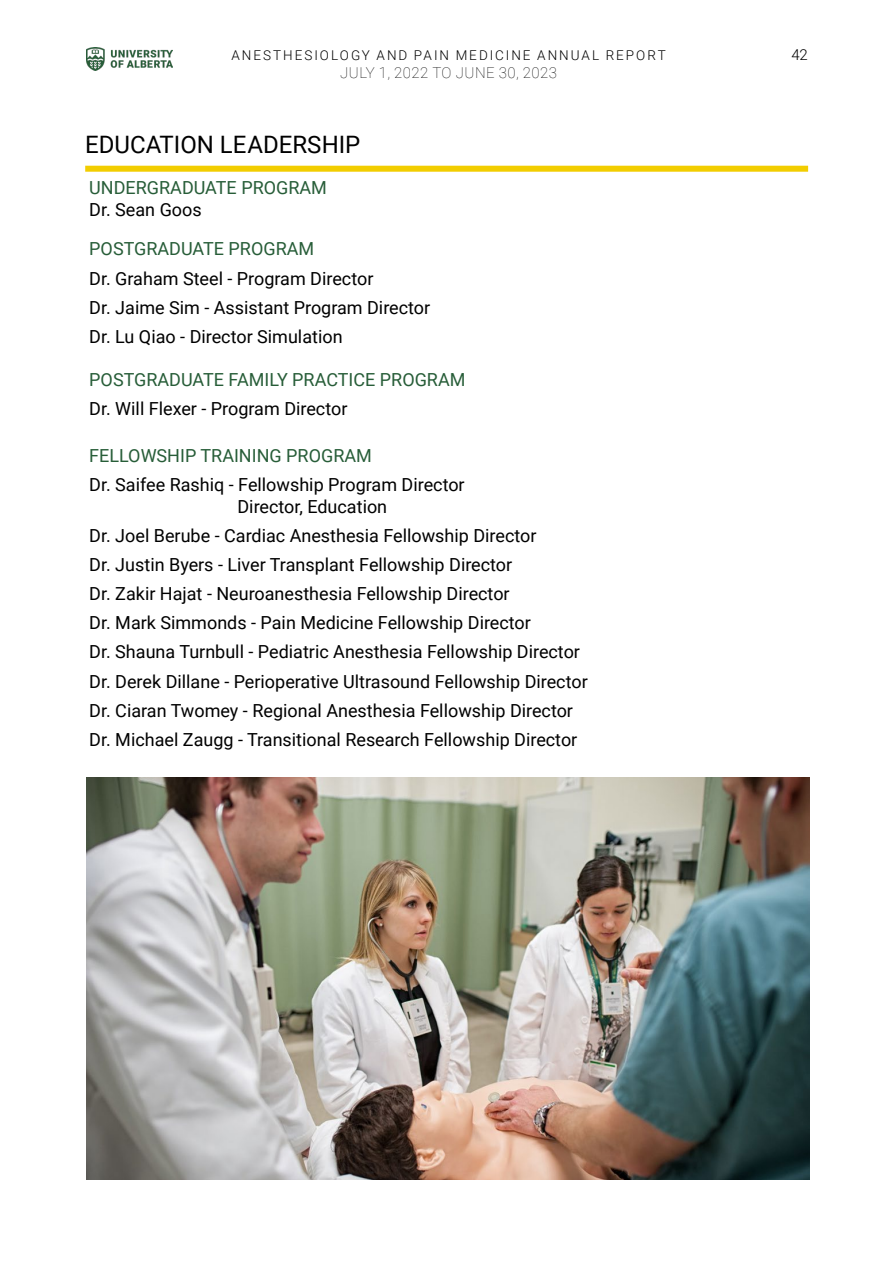
<style>
.page{position:relative;width:893px;height:1263px;background:#fff}
.page>*{position:absolute;margin:0;border:0;box-sizing:border-box;transform-origin:0 0}
.t1{font:24px "Roboto";color:#000}
.t2{font:18px/29.1px "Roboto";color:#000}
.t3{font:18px "Roboto";color:#275d38}
.t4{font:100 15px "Roboto";letter-spacing:.035em;color:#000}
.t5{font:300 15px "Roboto";color:#000}
.t6{font:300 13.5px "Roboto";letter-spacing:.145em;color:#000}
</style>
<div class="page">
<img style="left:87px;top:777px;width:723px;height:402px">
<img style="left:86px;top:47px;width:86px;height:24px">
<div style="left:85px;top:166px;width:723px;height:6px;background:#f2cd00"></div>
<p class="t6" style="left:231px;top:46px;width:436px">ANESTHESIOLOGY AND PAIN MEDICINE ANNUAL REPORT</p>
<p class="t4" style="left:340px;top:62px;width:219px">JULY 1, 2022 TO JUNE 30, 2023</p>
<h1 class="t1" style="left:85px;top:128px;width:277px">EDUCATION LEADERSHIP</h1>
<p class="t3" style="left:89px;top:175px;width:239px">UNDERGRADUATE PROGRAM</p>
<p class="t2" style="left:89px;top:194px;width:114px">Dr. Sean Goos</p>
<p class="t3" style="left:89px;top:236px;width:226px">POSTGRADUATE PROGRAM</p>
<p class="t2" style="left:89px;top:263px;width:342px">Dr. Graham Steel - Program Director<br>Dr. Jaime Sim - Assistant Program Director<br>Dr. Lu Qiao - Director Simulation</p>
<p class="t3" style="left:89px;top:367px;width:378px">POSTGRADUATE FAMILY PRACTICE PROGRAM</p>
<p class="t2" style="left:89px;top:393px;width:260px">Dr. Will Flexer - Program Director</p>
<p class="t3" style="left:89px;top:443px;width:284px">FELLOWSHIP TRAINING PROGRAM</p>
<p class="t2" style="left:237px;top:473px;width:229px;line-height:21.6px;text-indent:-148px">Dr. Saifee Rashiq - Fellowship Program Director<br>Director, Education</p>
<p class="t2" style="left:89px;top:520px;width:500px">Dr. Joel Berube - Cardiac Anesthesia Fellowship Director<br>Dr. Justin Byers - Liver Transplant Fellowship Director<br>Dr. Zakir Hajat - Neuroanesthesia Fellowship Director<br>Dr. Mark Simmonds - Pain Medicine Fellowship Director<br>Dr. Shauna Turnbull - Pediatric Anesthesia Fellowship Director Dr. Derek Dillane - Perioperative Ultrasound Fellowship Director Dr. Ciaran Twomey - Regional Anesthesia Fellowship Director Dr. Michael Zaugg - Transitional Research Fellowship Director</p>
<p class="t5" style="left:792px;top:44px;width:18px">42</p>
</div>
